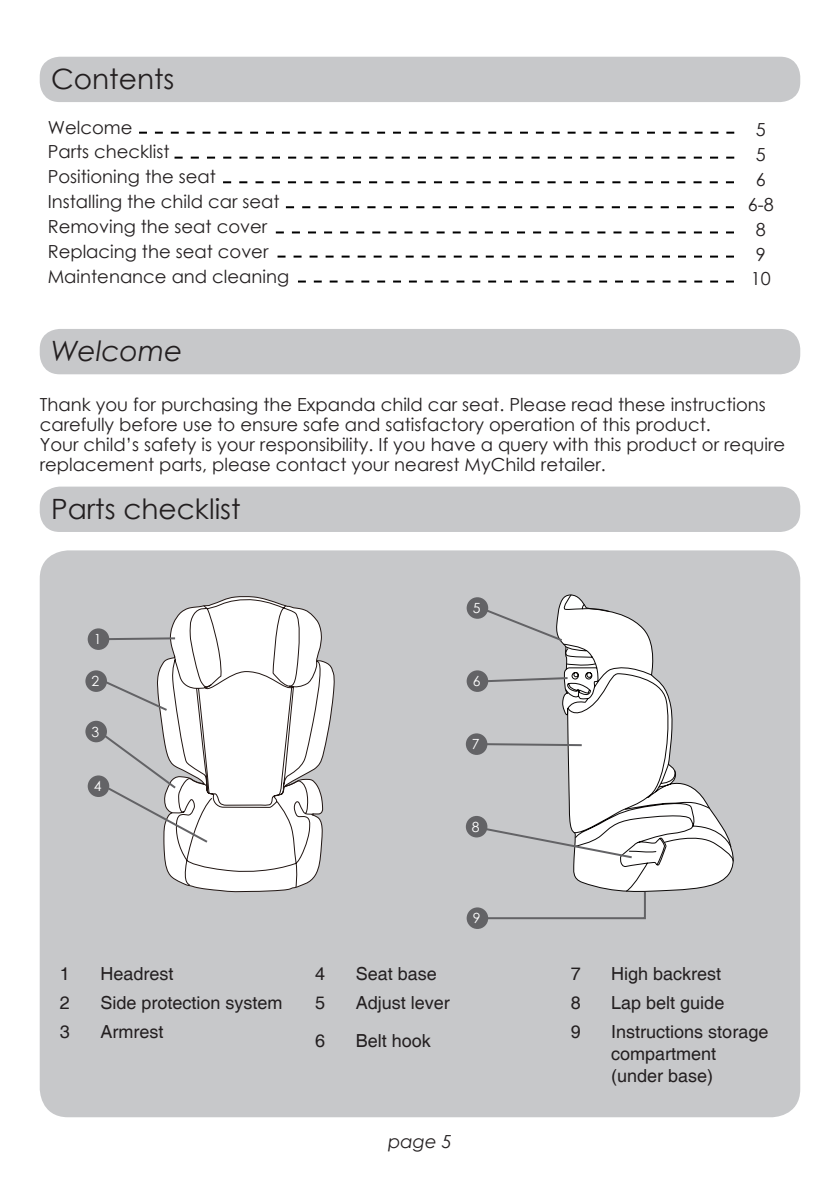
<style>
.page{position:relative;width:840px;height:1191px;background:#fff}
.page>*{position:absolute;margin:0;border:0;box-sizing:border-box;transform-origin:0 0}
.t1{font:28px "Century Gothic";color:#231f20}
.Body_text_CG_9pt{font:italic 28px "Century Gothic";color:#231f20}
.t2{font:18px/20px "Century Gothic";color:#231f20}
.Body_text_9pt{font:18px/21.6px "Helvetica";color:#231f20}
.t3{font:italic 18px "Century Gothic";color:#231f20}
.Body_text_CG_9pt-2{font:14px "Century Gothic";color:#fff}
</style>
<div class="page">
<div style="left:40px;top:550px;width:759px;height:567px;background:#c7c8ca;border-radius:28px"></div>
<div style="left:40px;top:486px;width:759px;height:46px;background:#c7c8ca;border-radius:20px"></div>
<svg style="left:157px;top:596px;width:177px;height:296px"></svg>
<svg style="left:171px;top:598px;width:150px;height:290px;background:#f0f0f0"></svg>
<svg style="left:561px;top:594px;width:172px;height:298px"></svg>
<svg style="left:109px;top:636px;width:68px;height:5px"></svg>
<svg style="left:102px;top:732px;width:107px;height:112px"></svg>
<svg style="left:103px;top:678px;width:66px;height:34px"></svg>
<div style="left:88px;top:628px;width:21px;height:22px;background:#636366;border-radius:50%"></div>
<div style="left:85px;top:670px;width:22px;height:22px;background:#636366;border-radius:50%"></div>
<div style="left:85px;top:721px;width:22px;height:21px;background:#636366;border-radius:50%"></div>
<div style="left:88px;top:775px;width:21px;height:22px;background:#636366;border-radius:50%"></div>
<svg style="left:487px;top:676px;width:82px;height:7px"></svg>
<svg style="left:487px;top:742px;width:96px;height:5px"></svg>
<svg style="left:481px;top:826px;width:152px;height:33px"></svg>
<div style="left:465px;top:816px;width:22px;height:21px;background:#636366;border-radius:50%"></div>
<div style="left:466px;top:907px;width:22px;height:22px;background:#636366;border-radius:50%"></div>
<div style="left:466px;top:670px;width:22px;height:22px;background:#636366;border-radius:50%"></div>
<div style="left:466px;top:597px;width:22px;height:22px;background:#636366;border-radius:50%"></div>
<div style="left:465px;top:733px;width:22px;height:22px;background:#636366;border-radius:50%"></div>
<svg style="left:480px;top:606px;width:84px;height:37px"></svg>
<div style="left:40px;top:329px;width:759px;height:45px;background:#c7c8ca;border-radius:20px"></div>
<svg style="left:485px;top:890px;width:161px;height:30px"></svg>
<svg style="left:174px;top:157px;width:559px;height:2px"></svg>
<svg style="left:223px;top:181px;width:510px;height:2px"></svg>
<svg style="left:286px;top:206px;width:447px;height:2px"></svg>
<svg style="left:276px;top:231px;width:457px;height:2px"></svg>
<svg style="left:277px;top:255px;width:456px;height:2px"></svg>
<svg style="left:298px;top:280px;width:435px;height:2px"></svg>
<svg style="left:139px;top:132px;width:594px;height:2px"></svg>
<div style="left:40px;top:57px;width:759px;height:45px;background:#c7c8ca;border-radius:20px"></div>
<p class="t1" style="left:51px;top:59px;width:125px">Contents</p>
<p class="t2" style="left:48px;top:117px;width:86px">Welcome</p>
<p class="t2" style="left:755px;top:120px;width:11px">5</p>
<p class="t2" style="left:48px;top:142px;width:123px">Parts checklist</p>
<p class="t2" style="left:755px;top:144px;width:11px">5</p>
<p class="t2" style="left:48px;top:166px;width:170px">Positioning the seat</p>
<p class="t2" style="left:755px;top:169px;width:11px">6</p>
<p class="t2" style="left:48px;top:191px;width:233px">Installing the child car seat</p>
<p class="t2" style="left:747px;top:194px;width:27px">6-8</p>
<p class="t2" style="left:48px;top:216px;width:221px">Removing the seat cover</p>
<p class="t2" style="left:755px;top:219px;width:11px">8</p>
<p class="t2" style="left:48px;top:241px;width:222px">Replacing the seat cover</p>
<p class="t2" style="left:755px;top:244px;width:11px">9</p>
<p class="t2" style="left:48px;top:266px;width:243px">Maintenance and cleaning</p>
<p class="t2" style="left:750px;top:269px;width:21px">10</p>
<p class="Body_text_CG_9pt" style="left:51px;top:331px;width:133px">Welcome</p>
<p class="t2" style="left:40px;top:394px;width:727px">Thank you for purchasing the Expanda child car seat. Please read these instructions carefully before use to ensure safe and satisfactory operation of this product.</p>
<p class="t2" style="left:40px;top:434px;width:746px">Your child’s safety is your responsibility. If you have a query with this product or require replacement parts, please contact your nearest MyChild retailer.</p>
<p class="t1" style="left:51px;top:489px;width:191px">Parts checklist</p>
<p class="Body_text_CG_9pt-2" style="left:94px;top:629px;width:9px">1</p>
<p class="Body_text_CG_9pt-2" style="left:91px;top:671px;width:9px">2</p>
<p class="Body_text_CG_9pt-2" style="left:91px;top:722px;width:9px">3</p>
<p class="Body_text_CG_9pt-2" style="left:94px;top:776px;width:9px">4</p>
<p class="Body_text_9pt" style="left:60px;top:963px;width:12px">1</p>
<p class="Body_text_9pt" style="left:100px;top:963px;width:75px">Headrest</p>
<p class="Body_text_9pt" style="left:60px;top:992px;width:12px">2</p>
<p class="Body_text_9pt" style="left:100px;top:992px;width:184px">Side protection system</p>
<p class="Body_text_9pt" style="left:60px;top:1022px;width:12px">3</p>
<p class="Body_text_9pt" style="left:100px;top:1022px;width:65px">Armrest</p>
<p class="Body_text_CG_9pt-2" style="left:472px;top:598px;width:9px">5</p>
<p class="Body_text_CG_9pt-2" style="left:472px;top:671px;width:9px">6</p>
<p class="Body_text_CG_9pt-2" style="left:471px;top:734px;width:9px">7</p>
<p class="Body_text_CG_9pt-2" style="left:471px;top:817px;width:9px">8</p>
<p class="Body_text_9pt" style="left:315px;top:963px;width:12px">4</p>
<p class="Body_text_9pt" style="left:355px;top:963px;width:83px">Seat base</p>
<p class="Body_text_9pt" style="left:315px;top:992px;width:12px">5</p>
<p class="Body_text_9pt" style="left:355px;top:992px;width:96px">Adjust lever</p>
<p class="Body_text_9pt" style="left:315px;top:1030px;width:12px">6</p>
<p class="Body_text_9pt" style="left:355px;top:1030px;width:77px">Belt hook</p>
<p class="Body_text_CG_9pt-2" style="left:472px;top:908px;width:9px">9</p>
<p class="t3" style="left:388px;top:1128px;width:65px">page 5</p>
<p class="Body_text_9pt" style="left:570px;top:963px;width:12px">7</p>
<p class="Body_text_9pt" style="left:610px;top:963px;width:112px">High backrest</p>
<p class="Body_text_9pt" style="left:570px;top:992px;width:12px">8</p>
<p class="Body_text_9pt" style="left:610px;top:992px;width:115px">Lap belt guide</p>
<p class="Body_text_9pt" style="left:570px;top:1022px;width:12px">9</p>
<p class="Body_text_9pt" style="left:610px;top:1022px;width:159px">Instructions storage compartment</p>
<p class="Body_text_9pt" style="left:610px;top:1065px;width:104px">(under base)</p>
</div>
